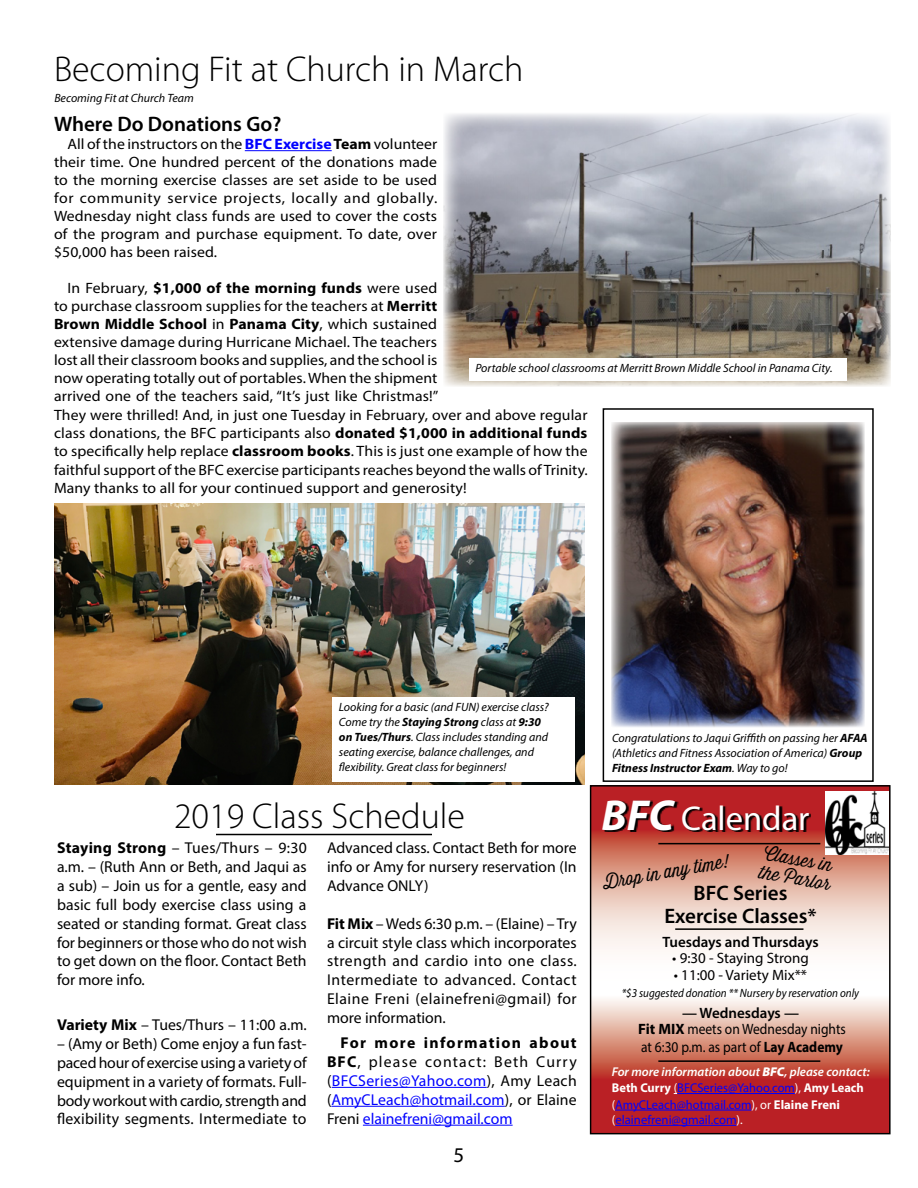
<style>
.page{position:relative;width:918px;height:1188px;background:#fff}
.page>*{position:absolute;margin:0;border:0;box-sizing:border-box;transform-origin:0 0}
.t1{font:300 36px "Myriad Pro";color:#000}
.t2{font:34.5px "Myriad Pro";color:#fff}
.t3{font:600 21px/23.4px "Myriad Pro";color:#000;text-align:center}
.t4{font:21px "Myriad Pro";color:#000}
.t5{font:300 18px/19.5px "Thirsty Script";color:#000}
.t6{font:15.75px/18.9px "Myriad Pro";color:#000;text-align:justify}
.t7{font:15.75px/18.9px "Myriad Pro";color:#00f;text-align:justify}
.t8{font:15px/18.1px "Myriad Pro";letter-spacing:.01em;color:#000;text-align:justify;scale:1.05 1}
.t9{font:15px/18px "Myriad Pro";letter-spacing:.01em;color:#000;scale:.9 1}
.t10{font:15px "Myriad Pro";letter-spacing:.01em;color:#000}
.t11{font:600 15px "Myriad Pro";color:#000}
.t12{font:12.75px/16.5px "Myriad Pro";color:#00f}
.t13{font:italic 12px/15px "Myriad Pro";color:#000}
.t14{font:italic 12px "Myriad Pro";color:#000;scale:.92 1}
.s1{font-weight:700;color:#00f}
.s2{font-weight:700}
.s3{font-weight:700;color:#000}
.s4{color:#000}
.s5{font-weight:700;font-style:italic;font-size:43.5px}
.s6{font-weight:600;font-style:italic;color:#fff}
.s7{font-weight:900;font-style:italic;color:#fff}
.s8{font-weight:700;color:#fff}
.s9{color:#fff}
</style>
<div class="page">
<hr style="left:245px;top:150px;width:87px;height:1px;background:#00f">
<svg style="left:592px;top:787px;width:297px;height:345px"></svg>
<div style="left:590px;top:785px;width:301px;height:349px;border:1px solid #000"></div>
<hr style="left:658px;top:843px;width:162px;height:1px;background:#000">
<svg style="left:604px;top:800px;width:207px;height:32px;background:#7f1619"></svg>
<hr style="left:677px;top:1093px;width:118px;height:1px;background:#00f">
<hr style="left:615px;top:1110px;width:136px;height:1px;background:#00f">
<hr style="left:615px;top:1125px;width:122px;height:1px;background:#00f">
<hr style="left:675px;top:928px;width:128px;height:2px;background:#000">
<hr style="left:658px;top:1060px;width:162px;height:2px;background:#000">
<img style="left:826px;top:791px;width:63px;height:64px">
<hr style="left:332px;top:1087px;width:155px;height:1px;background:#00f">
<hr style="left:331px;top:1106px;width:174px;height:1px;background:#00f">
<hr style="left:363px;top:1125px;width:150px;height:1px;background:#00f">
<img style="left:444px;top:113px;width:447px;height:274px">
<hr style="left:216px;top:834px;width:216px;height:1px;background:#000">
<div style="left:469px;top:359px;width:378px;height:22px;background:#fff"></div>
<img style="left:611px;top:422px;width:253px;height:305px">
<div style="left:603px;top:408px;width:271px;height:374px;border:2px solid #000"></div>
<img style="left:54px;top:503px;width:531px;height:281px">
<div style="left:332px;top:698px;width:243px;height:84px;background:#fff"></div>
<h1 class="t1" style="left:54px;top:49px;width:471px">Becoming Fit at Church in March</h1>
<p class="t13" style="left:54px;top:90px;width:141px">Becoming Fit at Church Team</p>
<h3 class="t3" style="left:54px;top:112px;width:229px">Where Do Donations Go?</h3>
<p class="t8" style="left:54px;top:135px;width:367px;text-indent:13px">All of the instructors on the <span class="s1">BFC Exercise</span> <span class="s2">Team</span> volunteer their time. One hundred percent of the donations made to the morning exercise classes are set aside to be used for community service projects, locally and globally.<br>Wednesday night class funds are used to cover the costs of the program and purchase equipment. To date, over $50,000 has been raised.</p>
<p class="t8" style="left:54px;top:279px;width:510px;text-align:left;text-indent:13px">In February, <span class="s2">$1,000 of the morning funds</span> were used<br>to purchase classroom supplies for the teachers at <span class="s2">Merritt<br>Brown Middle School</span> in <span class="s2">Panama City</span>, which sustained<br>extensive damage during Hurricane Michael. The teachers<br>lost all their classroom books and supplies, and the school is<br>now operating totally out of portables. When the shipment<br>arrived one of the teachers said, “It’s just like Christmas!”<br>They were thrilled! And, in just one Tuesday in February, over and above regular class donations, the BFC participants also <span class="s2">donated $1,000 in additional funds </span>to specifically help replace <span class="s2">classroom books</span>. This is just one example of how the faithful support of the BFC exercise participants reaches beyond the walls of Trinity.<br>Many thanks to all for your continued support and generosity!</p>
<p class="t13" style="left:475px;top:360px;width:359px">Portable school classrooms at Merritt Brown Middle School in Panama City.</p>
<p class="t13" style="left:339px;top:699px;width:211px">Looking for a basic (and FUN) exercise class?<br>Come try the <span class="s2">Staying Strong</span> class at <span class="s2">9:30 on Tues/Thurs</span>. Class includes standing and seating exercise, balance challenges, and flexibility. Great class for beginners!</p>
<h1 class="t1" style="left:174px;top:796px;width:292px">2019 Class Schedule</h1>
<p class="t6" style="left:57px;top:838px;width:251px"><span class="s2">Staying Strong</span> – Tues/Thurs – 9:30 a.m. – (Ruth Ann or Beth, and Jaqui as a sub) – Join us for a gentle, easy and basic full body exercise class using a seated or standing format. Great class for beginners or those who do not wish to get down on the floor. Contact Beth for more info.</p>
<p class="t6" style="left:57px;top:1015px;width:251px"><span class="s2">Variety Mix</span> – Tues/Thurs – 11:00 a.m.</p>
<p class="t6" style="left:57px;top:1034px;width:251px">– (Amy or Beth) Come enjoy a fun fast&shy;paced hour of exercise using a variety of equipment in a variety of formats. Full&shy;body workout with cardio, strength and flexibility segments. Intermediate to</p>
<p class="t6" style="left:327px;top:838px;width:251px">Advanced class. Contact Beth for more info or Amy for nursery reservation (In Advance ONLY)</p>
<p class="t6" style="left:327px;top:914px;width:251px"><span class="s2">Fit Mix</span> – Weds 6:30 p.m. – (Elaine) – Try a circuit style class which incorporates strength and cardio into one class.<br>Intermediate to advanced. Contact Elaine Freni (elainefreni@gmail) for more information.</p>
<p class="t7" style="left:327px;top:1033px;width:251px;text-indent:13px"><span class="s3">For more information about BFC</span><span class="s4">, please contact: Beth Curry (</span>BFCSeries@Yahoo.com<span class="s4">), Amy Leach (</span>AmyCLeach@hotmail.com<span class="s4">), or Elaine Freni</span> elainefreni@gmail.com</p>
<h3 class="t4" style="left:454px;top:1142px;width:12px">5</h3>
<p class="t13" style="left:612px;top:730px;width:257px">Congratulations to Jaqui Griffith on passing her <span class="s2">AFAA </span>(Athletics and Fitness Association of America) <span class="s2">Group<br>Fitness Instructor Exam</span>. Way to go!</p>
<h2 class="t2" style="left:602px;top:797px;width:210px"><span class="s5">BFC</span> Calendar</h2>
<p class="t5" style="left:601px;top:873px;width:129px;rotate:-10deg">Dr op in any time!</p>
<p class="t5" style="left:765px;top:843px;width:74px;rotate:10deg">Classes in the Parlor</p>
<h3 class="t3" style="left:664px;top:880px;width:154px">BFC Series<br>Exercise Classes*</h3>
<p class="t11" style="left:662px;top:932px;width:158px">Tuesdays and Thursdays</p>
<p class="t10" style="left:672px;top:949px;width:138px">• 9:30 - Staying Strong</p>
<p class="t10" style="left:674px;top:965px;width:135px">• 11:00 - Variety Mix**</p>
<p class="t11" style="left:682px;top:1004px;width:118px">— Wednesdays —</p>
<p class="t14" style="left:622px;top:986px;width:260px">*$3 suggested donation ** Nursery by reservation only</p>
<p class="t9" style="left:638px;top:1020px;width:232px"><span class="s2">Fit MIX</span> meets on Wednesday nights at 6:30 p.m. as part of <span class="s2">Lay Academy</span></p>
<p class="t12" style="left:612px;top:1063px;width:259px"><span class="s6">For more information about</span> <span class="s7">BFC</span><span class="s6">, please contact:<br></span><span class="s8">Beth Curry</span> <span class="s9">(</span>BFCSeries@Yahoo.com<span class="s9">),</span> <span class="s8">Amy Leach </span><span class="s9">(</span>AmyCLeach@hotmail.com<span class="s9">), or</span> <span class="s8">Elaine Freni</span></p>
<p class="t12" style="left:612px;top:1111px;width:133px"><span class="s9">(</span>elainefreni@gmail.com<span class="s9">).</span></p>
</div>
